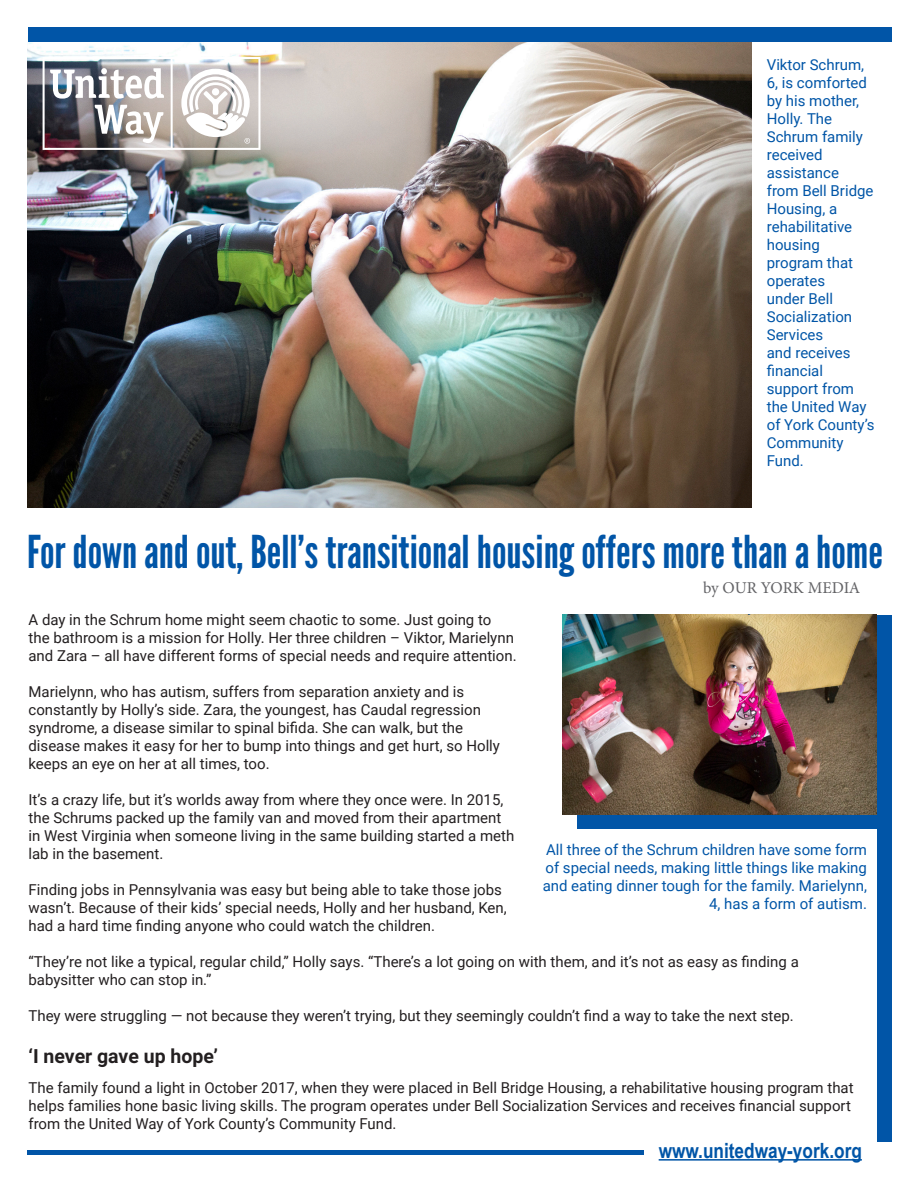
<style>
.page{position:relative;width:918px;height:1188px;background:#fff}
.page>*{position:absolute;margin:0;border:0;box-sizing:border-box;transform-origin:0 0}
.t1{font:45.15px "League Gothic";color:#0155a7}
.t2{font:700 21px "Arial Narrow";color:#0155a7}
.t3{font:700 19.5px "Roboto";color:#231f20}
.t4{font:16.5px "Minion Pro";letter-spacing:-.01em;color:#636366}
.t5{font:15px/18px "Roboto";color:#231f20}
.t6{font:15px/18px "Roboto";color:#0155a7;text-align:right}
</style>
<div class="page">
<div style="left:577px;top:616px;width:313px;height:213px;background:#0155a7"></div>
<img style="left:562px;top:615px;width:315px;height:199px">
<hr style="left:27px;top:1151px;width:617px;height:4px;background:#0155a7">
<hr style="left:659px;top:1159px;width:203px;height:2px;background:#0155a7">
<img style="left:27px;top:42px;width:725px;height:466px">
<svg style="left:43px;top:57px;width:218px;height:93px"></svg>
<div style="left:877px;top:615px;width:15px;height:527px;background:#0155a7"></div>
<div style="left:28px;top:27px;width:864px;height:15px;background:#0155a7"></div>
<p class="t6" style="left:767px;top:55px;width:109px;text-align:left">Viktor Schrum,<br>6, is comforted by his mother,<br>Holly. The<br>Schrum family received assistance<br>from Bell Bridge<br>Housing, a rehabilitative housing program that operates<br>under Bell<br>Socialization<br>Services<br>and receives financial support from the United Way of York County’s<br>Community<br>Fund.</p>
<p class="t1" style="left:27px;top:525px;width:857px">For down and out, Bell’s transitional housing offers more than a home</p>
<p class="t4" style="left:703px;top:577px;width:159px">by OUR YORK MEDIA</p>
<p class="t5" style="left:28px;top:610px;width:490px">A day in the Schrum home might seem chaotic to some. Just going to<br>the bathroom is a mission for Holly. Her three children – Viktor, Marielynn and Zara – all have different forms of special needs and require attention.</p>
<p class="t5" style="left:28px;top:682px;width:473px">Marielynn, who has autism, suffers from separation anxiety and is constantly by Holly’s side. Zara, the youngest, has Caudal regression syndrome, a disease similar to spinal bifida. She can walk, but the disease makes it easy for her to bump into things and get hurt, so Holly keeps an eye on her at all times, too.</p>
<p class="t5" style="left:28px;top:790px;width:487px">It’s a crazy life, but it’s worlds away from where they once were. In 2015, the Schrums packed up the family van and moved from their apartment in West Virginia when someone living in the same building started a meth lab in the basement.</p>
<p class="t5" style="left:28px;top:880px;width:480px">Finding jobs in Pennsylvania was easy but being able to take those jobs wasn’t. Because of their kids’ special needs, Holly and her husband, Ken, had a hard time finding anyone who could watch the children.</p>
<p class="t5" style="left:28px;top:952px;width:772px">“They’re not like a typical, regular child,” Holly says. “There’s a lot going on with them, and it’s not as easy as finding a babysitter who can stop in.”</p>
<p class="t5" style="left:28px;top:1006px;width:767px">They were struggling — not because they weren’t trying, but they seemingly couldn’t find a way to take the next step.</p>
<p class="t3" style="left:28px;top:1042px;width:191px">‘I never gave up hope’</p>
<p class="t5" style="left:28px;top:1078px;width:827px">The family found a light in October 2017, when they were placed in Bell Bridge Housing, a rehabilitative housing program that helps families hone basic living skills. The program operates under Bell Socialization Services and receives financial support from the United Way of York County’s Community Fund.</p>
<p class="t6" style="left:543px;top:840px;width:326px">All three of the Schrum children have some form of special needs, making little things like making and eating dinner tough for the family. Marielynn, 4, has a form of autism.</p>
<p class="t2" style="left:659px;top:1134px;width:205px">www.unitedway-york.org</p>
</div>
